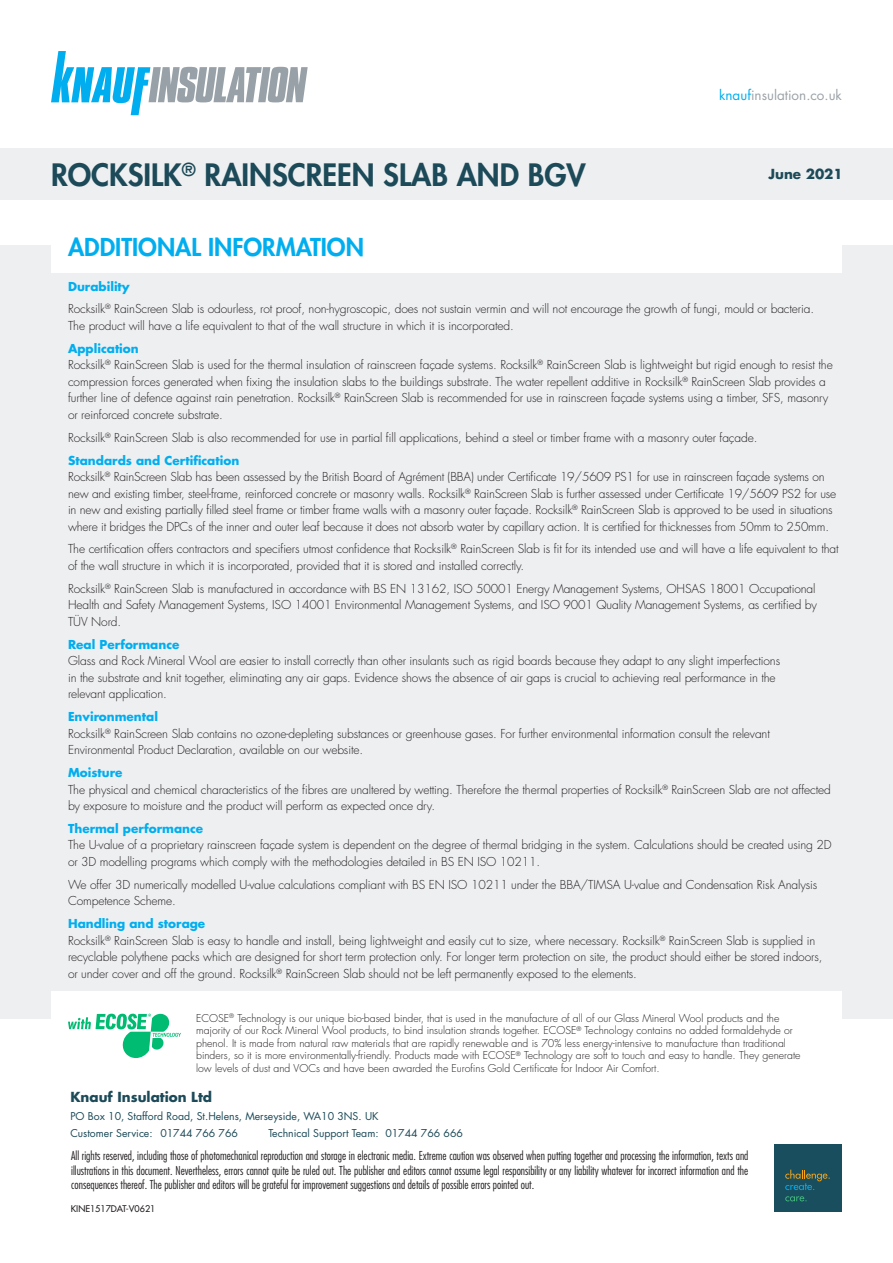
<style>
.page{position:relative;width:893px;height:1263px;background:#fff}
.page>*{position:absolute;margin:0;border:0;box-sizing:border-box;transform-origin:0 0}
.t1{font:800 30px "Futura Std";color:#1c4a58}
.t2{font:800 24px "Futura Std";color:#00aeef}
.Default{font:700 13.5px "Futura Std";color:#1c4a58}
.t3{font:13.5px "Futura Std";color:#9ca2a8}
.Default-2{font:300 12px/16.5px "Futura Std";letter-spacing:-.01em;color:#231f20}
.t4{font:300 condensed 12px/14.4px "Futura Std";color:#231f20;text-align:justify}
.Default-3{font:700 12px "Futura Std";color:#00aeef}
.t5{font:300 10.5px/12.6px "Futura Std";color:#231f20}
.t6{font:10.5px "Futura Std";color:#1c4a58}
.Default-4{font:500 9px "Futura Std";color:#231f20}
.s1{color:#00aeef}
.s2{font-weight:700;color:#00aeef}
</style>
<div class="page">
<div style="left:0;top:245px;width:893px;height:773px;background:#eeeff1"></div>
<svg style="left:51px;top:51px;width:257px;height:64px"></svg>
<div style="left:774px;top:1144px;width:68px;height:68px;background:#184e5d"></div>
<svg style="left:785px;top:1170px;width:45px;height:20px"></svg>
<svg style="left:785px;top:1196px;width:22px;height:5px"></svg>
<div style="left:51px;top:992px;width:791px;height:89px;background:#fff"></div>
<svg style="left:68px;top:1014px;width:113px;height:44px"></svg>
<div style="left:0;top:149px;width:893px;height:51px;background:#eeeff1"></div>
<div style="left:51px;top:221px;width:791px;height:51px;background:#fff"></div>
<p class="t3" style="left:719px;top:86px;width:124px"><span class="s1">knauf</span>insulation.co.uk</p>
<p class="t1" style="left:51px;top:156px;width:536px">ROCKSILK<sup>®</sup> RAINSCREEN SLAB AND BGV</p>
<p class="Default" style="left:768px;top:165px;width:76px">June 2021</p>
<p class="t2" style="left:68px;top:232px;width:297px">ADDITIONAL INFORMATION</p>
<p class="Default-3" style="left:68px;top:278px;width:63px">Durability</p>
<p class="Default-2" style="left:68px;top:301px;width:748px">Rocksilk<sup>®</sup> RainScreen Slab is odourless, rot proof, non-hygroscopic, does not sustain vermin and will not encourage the growth of fungi, mould or bacteria.<br>The product will have a life equivalent to that of the wall structure in which it is incorporated.</p>
<p class="Default-2" style="left:68px;top:341px;width:766px"><span class="s2">Application<br></span>Rocksilk<sup>®</sup> RainScreen Slab is used for the thermal insulation of rainscreen façade systems. Rocksilk<sup>®</sup> RainScreen Slab is lightweight but rigid enough to resist the compression forces generated when fixing the insulation slabs to the buildings substrate. The water repellent additive in Rocksilk<sup>®</sup> RainScreen Slab provides a further line of defence against rain penetration. Rocksilk<sup>®</sup> RainScreen Slab is recommended for use in rainscreen façade systems using a timber, SFS, masonry or reinforced concrete substrate.</p>
<p class="Default-2" style="left:68px;top:429px;width:691px">Rocksilk<sup>®</sup> RainScreen Slab is also recommended for use in partial fill applications, behind a steel or timber frame with a masonry outer façade.</p>
<p class="Default-2" style="left:68px;top:452px;width:770px"><span class="s2">Standards and Certification<br></span>Rocksilk<sup>®</sup> RainScreen Slab has been assessed by the British Board of Agrément (BBA) under Certificate 19/5609 PS1 for use in rainscreen façade systems on new and existing timber, steel-frame, reinforced concrete or masonry walls. Rocksilk<sup>®</sup> RainScreen Slab is further assessed under Certificate 19/5609 PS2 for use in new and existing partially filled steel frame or timber frame walls with a masonry outer façade. Rocksilk<sup>®</sup> RainScreen Slab is approved to be used in situations where it bridges the DPCs of the inner and outer leaf because it does not absorb water by capillary action. It is certified for thicknesses from 50mm to 250mm.</p>
<p class="Default-2" style="left:68px;top:541px;width:772px">The certification offers contractors and specifiers utmost confidence that Rocksilk<sup>®</sup> RainScreen Slab is fit for its intended use and will have a life equivalent to that of the wall structure in which it is incorporated, provided that it is stored and installed correctly.</p>
<p class="Default-2" style="left:68px;top:581px;width:750px">Rocksilk<sup>®</sup> RainScreen Slab is manufactured in accordance with BS EN 13162, ISO 50001 Energy Management Systems, OHSAS 18001 Occupational<br>Health and Safety Management Systems, ISO 14001 Environmental Management Systems, and ISO 9001 Quality Management Systems, as certified by<br>TÜV Nord.</p>
<p class="Default-2" style="left:68px;top:636px;width:714px"><span class="s2">Real Performance<br></span>Glass and Rock Mineral Wool are easier to install correctly than other insulants such as rigid boards because they adapt to any slight imperfections in the substrate and knit together, eliminating any air gaps. Evidence shows the absence of air gaps is crucial to achieving real performance in the relevant application.</p>
<p class="Default-2" style="left:68px;top:709px;width:703px"><span class="s2">Environmental<br></span>Rocksilk<sup>®</sup> RainScreen Slab contains no ozone-depleting substances or greenhouse gases. For further environmental information consult the relevant<br>Environmental Product Declaration, available on our website.</p>
<p class="Default-2" style="left:68px;top:765px;width:764px"><span class="s2">Moisture<br></span>The physical and chemical characteristics of the fibres are unaltered by wetting. Therefore the thermal properties of Rocksilk<sup>®</sup> RainScreen Slab are not affected by exposure to moisture and the product will perform as expected once dry.</p>
<p class="Default-2" style="left:68px;top:821px;width:765px"><span class="s2">Thermal performance<br></span>The U-value of a proprietary rainscreen façade system is dependent on the degree of thermal bridging in the system. Calculations should be created using 2D or 3D modelling programs which comply with the methodologies detailed in BS EN ISO 10211.</p>
<p class="Default-2" style="left:68px;top:876px;width:751px">We offer 3D numerically modelled U-value calculations compliant with BS EN ISO 10211 under the BBA/TIMSA U-value and Condensation Risk Analysis<br>Competence Scheme.</p>
<p class="Default-2" style="left:68px;top:916px;width:756px"><span class="s2">Handling and storage<br></span>Rocksilk<sup>®</sup> RainScreen Slab is easy to handle and install, being lightweight and easily cut to size, where necessary. Rocksilk<sup>®</sup> RainScreen Slab is supplied in recyclable polythene packs which are designed for short term protection only. For longer term protection on site, the product should either be stored indoors, or under cover and off the ground. Rocksilk<sup>®</sup> RainScreen Slab should not be left permanently exposed to the elements.</p>
<p class="t5" style="left:196px;top:1012px;width:606px">ECOSE<sup>®</sup> Technology is our unique bio-based binder, that is used in the manufacture of all of our Glass Mineral Wool products and the majority of our Rock Mineral Wool products, to bind insulation strands together. ECOSE<sup>®</sup> Technology contains no added formaldehyde or phenol. It is made from natural raw materials that are rapidly renewable and is 70% less energy-intensive to manufacture than traditional binders, so it is more environmentally-friendly. Products made with ECOSE<sup>®</sup> Technology are soft to touch and easy to handle. They generate low levels of dust and VOCs and have been awarded the Eurofins Gold Certificate for Indoor Air Comfort.</p>
<p class="Default" style="left:70px;top:1088px;width:143px">Knauf Insulation Ltd</p>
<p class="t6" style="left:70px;top:1109px;width:310px">PO Box 10, Stafford Road, St.Helens, Merseyside, WA10 3NS. UK</p>
<p class="t6" style="left:70px;top:1126px;width:169px">Customer Service: 01744 766 766</p>
<p class="t6" style="left:268px;top:1126px;width:196px">Technical Support Team: 01744 766 666</p>
<p class="t4" style="left:71px;top:1148px;width:679px">All rights reserved, including those of photomechanical reproduction and storage in electronic media. Extreme caution was observed when putting together and processing the information, texts and illustrations in this document. Nevertheless, errors cannot quite be ruled out. The publisher and editors cannot assume legal responsibility or any liability whatever for incorrect information and the consequences thereof. The publisher and editors will be grateful for improvement suggestions and details of possible errors pointed out.</p>
<p class="Default-4" style="left:71px;top:1203px;width:86px">KINE1517DAT-V0621</p>
</div>
